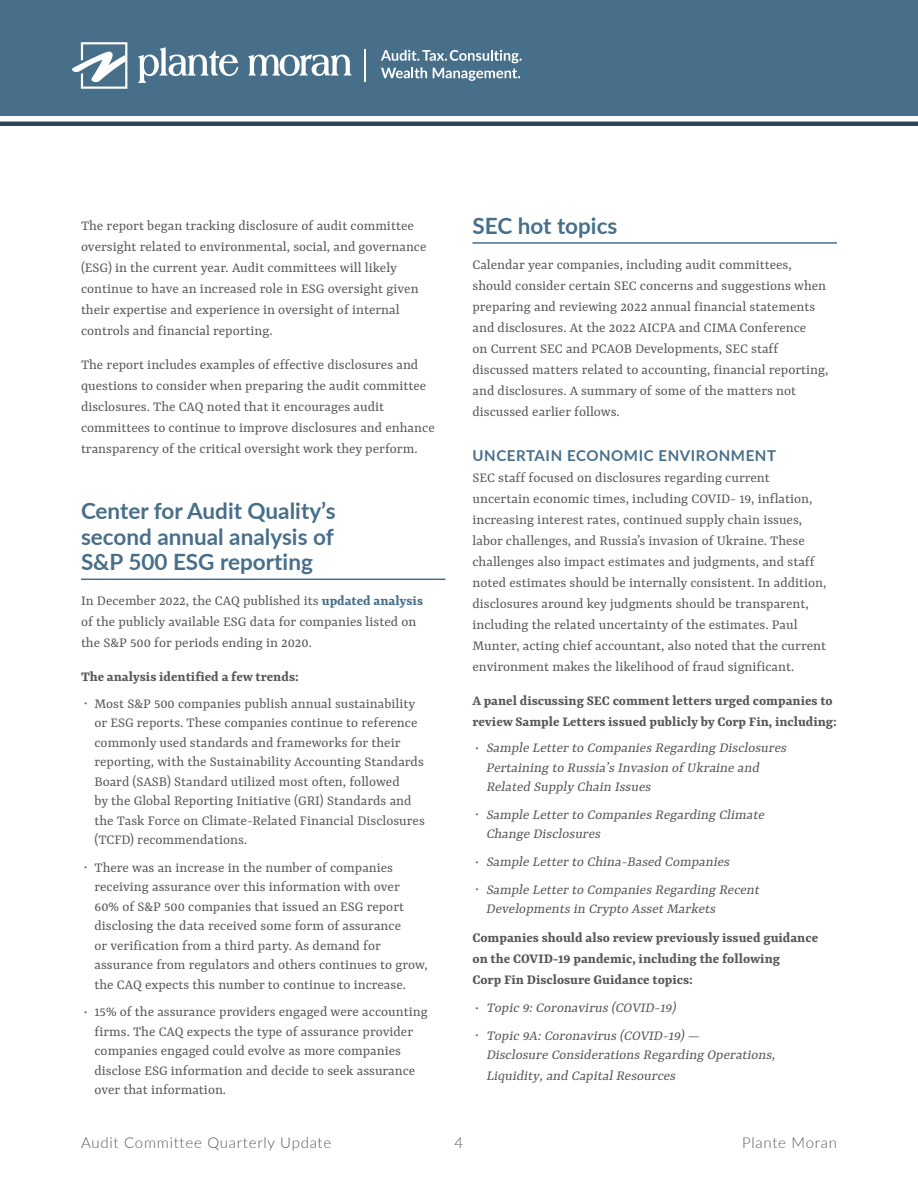
<style>
.page{position:relative;width:918px;height:1188px;background:#fff}
.page>*{position:absolute;margin:0;border:0;box-sizing:border-box;transform-origin:0 0}
.t1{font:700 22.5px/25.5px "Lato";color:#486f8a;text-align:justify}
.t2{font:15px/21px "Rasa";color:#58595b}
.t3{font:italic 15px/19.5px "Rasa";color:#58595b}
.t4{font:700 15px/21px "Rasa";color:#58595b}
.t5{font:300 15px "Lato";letter-spacing:.05em;color:#58595b}
.t6{font:700 15px "Lato";letter-spacing:.04em;color:#486f8a}
.s1{font-weight:700;color:#486f8a}
.s2{font-size:12px;color:#6d6e71}
.s3{font-style:normal;font-size:12px;color:#6d6e71}
</style>
<div class="page">
<div style="left:0;top:0;width:918px;height:116px;background:#486f8a"></div>
<hr style="left:0;top:122px;width:918px;height:4px;background:#2d4657">
<svg style="left:72px;top:42px;width:55px;height:47px"></svg>
<svg style="left:138px;top:47px;width:100px;height:36px"></svg>
<svg style="left:248px;top:55px;width:104px;height:21px"></svg>
<svg style="left:381px;top:50px;width:141px;height:31px"></svg>
<hr style="left:365px;top:49px;width:1px;height:33px;background:#fff">
<hr style="left:81px;top:579px;width:365px;height:1px;background:#486f8a">
<hr style="left:472px;top:242px;width:365px;height:2px;background:#486f8a">
<p class="t2" style="left:81px;top:216px;width:347px">The report began tracking disclosure of audit committee oversight related to environmental, social, and governance (ESG) in the current year. Audit committees will likely continue to have an increased role in ESG oversight given their expertise and experience in oversight of internal controls and financial reporting.</p>
<p class="t2" style="left:81px;top:355px;width:355px">The report includes examples of effective disclosures and questions to consider when preparing the audit committee disclosures. The CAQ noted that it encourages audit committees to continue to improve disclosures and enhance transparency of the critical oversight work they perform.</p>
<h1 class="t1" style="left:81px;top:498px;width:256px">Center for Audit Quality’s second annual analysis of S&amp;P 500 ESG reporting</h1>
<p class="t2" style="left:81px;top:591px;width:344px">In December 2022, the CAQ published its <span class="s1">updated analysis </span>of the publicly available ESG data for companies listed on the S&amp;P 500 for periods ending in 2020.</p>
<p class="t4" style="left:81px;top:667px;width:219px">The analysis identified a few trends:</p>
<p class="t2" style="left:94px;top:694px;width:332px;line-height:19.5px;text-indent:-11px"><span class="s2">•</span> Most S&amp;P 500 companies publish annual sustainability or ESG reports. These companies continue to reference commonly used standards and frameworks for their reporting, with the Sustainability Accounting Standards Board (SASB) Standard utilized most often, followed<br>by the Global Reporting Initiative (GRI) Standards and the Task Force on Climate-Related Financial Disclosures (TCFD) recommendations.</p>
<p class="t2" style="left:94px;top:858px;width:335px;line-height:19.5px;text-indent:-11px"><span class="s2">•</span> There was an increase in the number of companies receiving assurance over this information with over 60% of S&amp;P 500 companies that issued an ESG report disclosing the data received some form of assurance<br>or verification from a third party. As demand for assurance from regulators and others continues to grow, the CAQ expects this number to continue to increase.</p>
<p class="t2" style="left:94px;top:1003px;width:335px;line-height:19.5px;text-indent:-11px"><span class="s2">•</span> 15% of the assurance providers engaged were accounting firms. The CAQ expects the type of assurance provider companies engaged could evolve as more companies disclose ESG information and decide to seek assurance over that information.</p>
<h1 class="t1" style="left:472px;top:212px;width:146px">SEC hot topics</h1>
<p class="t2" style="left:472px;top:255px;width:358px">Calendar year companies, including audit committees, should consider certain SEC concerns and suggestions when preparing and reviewing 2022 annual financial statements and disclosures. At the 2022 AICPA and CIMA Conference<br>on Current SEC and PCAOB Developments, SEC staff discussed matters related to accounting, financial reporting, and disclosures. A summary of some of the matters not discussed earlier follows.</p>
<p class="t6" style="left:472px;top:444px;width:305px">UNCERTAIN ECONOMIC ENVIRONMENT</p>
<p class="t2" style="left:472px;top:468px;width:355px">SEC staff focused on disclosures regarding current uncertain economic times, including COVID- 19, inflation, increasing interest rates, continued supply chain issues, labor challenges, and Russia’s invasion of Ukraine. These challenges also impact estimates and judgments, and staff noted estimates should be internally consistent. In addition, disclosures around key judgments should be transparent, including the related uncertainty of the estimates. Paul Munter, acting chief accountant, also noted that the current environment makes the likelihood of fraud significant.</p>
<p class="t4" style="left:472px;top:691px;width:366px">A panel discussing SEC comment letters urged companies to review Sample Letters issued publicly by Corp Fin, including:</p>
<p class="t3" style="left:486px;top:739px;width:305px;text-indent:-11px"><span class="s3">•</span> Sample Letterto CompaniesRegarding Disclosures<br>Pertaining to Russia’sInvasion of Ukraine and<br>Related Supply Chain Issues</p>
<p class="t3" style="left:486px;top:806px;width:283px;text-indent:-11px"><span class="s3">•</span> Sample Letterto CompaniesRegarding Climate<br>Change Disclosures</p>
<p class="t3" style="left:475px;top:853px;width:259px"><span class="s3">•</span> Sample Letterto China-Based Companies</p>
<p class="t3" style="left:486px;top:880px;width:278px;text-indent:-11px"><span class="s3">•</span> Sample Letterto CompaniesRegarding Recent<br>Developmentsin Crypto AssetMarkets</p>
<p class="t4" style="left:472px;top:928px;width:347px">Companies should also review previously issued guidance on the COVID-19 pandemic, including the following<br>Corp Fin Disclosure Guidance topics:</p>
<p class="t3" style="left:475px;top:999px;width:205px"><span class="s3">•</span> Topic9:Coronavirus(COVID-19)</p>
<p class="t3" style="left:486px;top:1026px;width:294px;text-indent:-11px"><span class="s3">•</span> Topic9A:Coronavirus(COVID-19)—<br>Disclosure ConsiderationsRegarding Operations,</p>
<p class="t3" style="left:486px;top:1067px;width:194px">Liquidity,and CapitalResources</p>
<p class="t5" style="left:81px;top:1132px;width:252px">Audit Committee Quarterly Update</p>
<p class="t5" style="left:455px;top:1132px;width:10px">4</p>
<p class="t5" style="left:742px;top:1132px;width:96px">Plante Moran</p>
</div>
